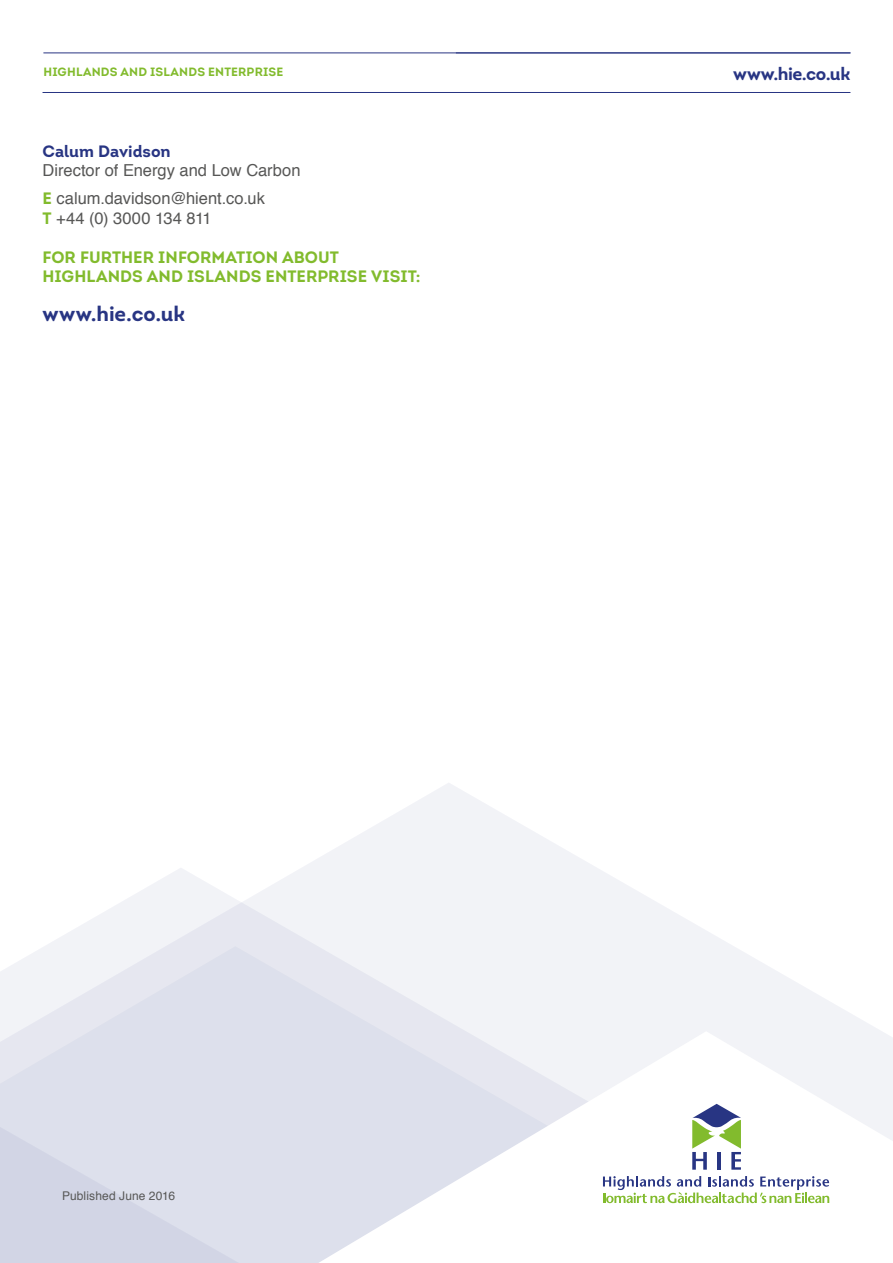
<style>
.page{position:relative;width:893px;height:1263px;background:#fff}
.page>*{position:absolute;margin:0;border:0;box-sizing:border-box;transform-origin:0 0}
.t1{font:700 21px "Intro";color:#283583}
.t2{font:700 18px "Intro";letter-spacing:-.025em;color:#283583}
.t3{font:16.5px/28px "Helvetica";color:#575756}
.t4{font:700 16.5px/19.5px "Intro";letter-spacing:.005em;color:#82bb2d}
.t5{font:700 16.5px "Intro";color:#283583}
.t6{font:700 12px "Intro";letter-spacing:.015em;color:#82bb2d}
.t7{font:12px "Helvetica";letter-spacing:.015em;color:#575756}
.s1{font-family:"Intro";font-weight:700;color:#82bb2d}
</style>
<div class="page">
<svg style="left:304px;top:783px;width:291px;height:84px;fill:#f3f3f8"></svg>
<svg style="left:0;top:867px;width:880px;height:396px;fill:#f2f3f7"></svg>
<svg style="left:0;top:1119px;width:274px;height:144px;background:#d8dbe9"></svg>
<svg style="left:318px;top:1031px;width:575px;height:232px"></svg>
<svg style="left:692px;top:1104px;width:49px;height:66px"></svg>
<svg style="left:603px;top:1176px;width:226px;height:27px"></svg>
<hr style="left:43px;top:92px;width:807px;height:1px;background:#283583">
<hr style="left:43px;top:53px;width:807px;height:1px;background:#283583">
<p class="t6" style="left:43px;top:64px;width:242px">HIGHLANDS AND ISLANDS ENTERPRISE</p>
<p class="t2" style="left:733px;top:62px;width:119px">www.hie.co.uk</p>
<p class="t5" style="left:43px;top:141px;width:130px">Calum Davidson</p>
<p class="t3" style="left:43px;top:157px;width:259px">Director of Energy and Low Carbon<br><span class="s1">E</span> calum.davidson@hient.co.uk</p>
<p class="t3" style="left:43px;top:205px;width:171px"><span class="s1">T</span> +44 (0) 3000 134 811</p>
<p class="t4" style="left:43px;top:247px;width:380px">FOR FURTHER INFORMATION ABOUT<br>HIGHLANDS AND ISLANDS ENTERPRISE VISIT:</p>
<p class="t1" style="left:43px;top:301px;width:144px">www.hie.co.uk</p>
<p class="t7" style="left:62px;top:1186px;width:115px">Published June 2016</p>
</div>
